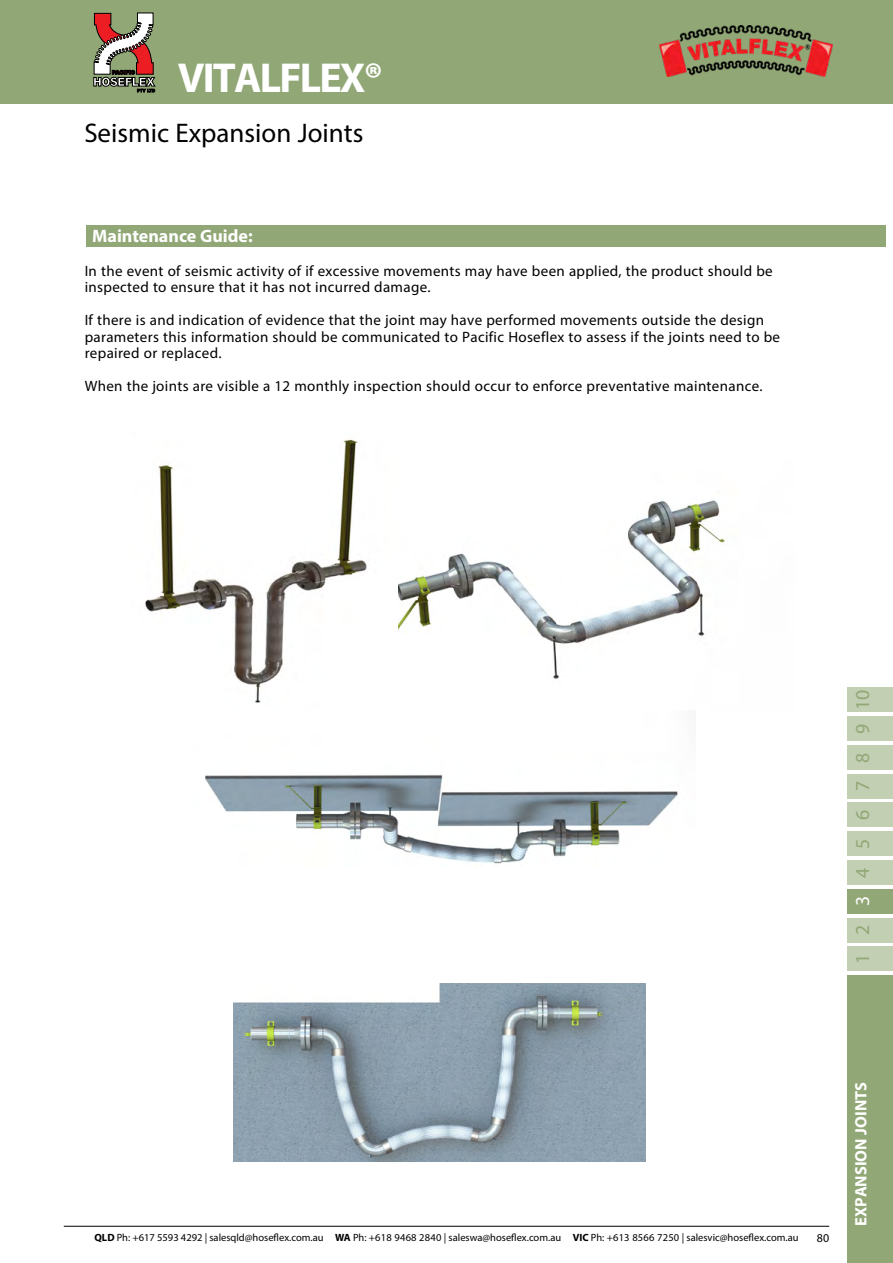
<style>
.page{position:relative;width:893px;height:1263px;background:#fff}
.page>*{position:absolute;margin:0;border:0;box-sizing:border-box;transform-origin:0 0}
.t1{font:700 42px "Myriad Pro";letter-spacing:-.045em;color:#fff}
.t2{font:27px "Myriad Pro";color:#000}
.t3{font:19.8px "Myriad Pro";letter-spacing:.94em;color:#91a776}
.t4{font:700 18px "Myriad Pro";color:#fff}
.t5{font:700 16.5px "Myriad Pro";color:#fff}
.t6{font:15px/16.5px "Myriad Pro";letter-spacing:.02em;color:#000}
.t7{font:12px "Myriad Pro";color:#000}
.t8{font:10.5px "Myriad Pro";color:#000}
.s1{color:#fff}
.s2{font-weight:700}
</style>
<div class="page">
<div style="left:0;top:0;width:893px;height:104px;background:#91a776"></div>
<div style="left:847px;top:947px;width:46px;height:24px;background:#c2cfb2"></div>
<div style="left:847px;top:889px;width:46px;height:24px;background:#91a776"></div>
<div style="left:847px;top:918px;width:46px;height:24px;background:#c2cfb2"></div>
<div style="left:847px;top:832px;width:46px;height:24px;background:#c2cfb2"></div>
<div style="left:847px;top:860px;width:46px;height:24px;background:#c2cfb2"></div>
<div style="left:847px;top:774px;width:46px;height:24px;background:#c2cfb2"></div>
<div style="left:847px;top:803px;width:46px;height:24px;background:#c2cfb2"></div>
<div style="left:847px;top:746px;width:46px;height:24px;background:#c2cfb2"></div>
<div style="left:847px;top:688px;width:46px;height:24px;background:#c2cfb2"></div>
<div style="left:847px;top:717px;width:46px;height:24px;background:#c2cfb2"></div>
<hr style="left:64px;top:1226px;width:765px;height:1px;background:#000">
<div style="left:847px;top:976px;width:46px;height:287px;background:#91a776"></div>
<svg style="left:94px;top:13px;width:61px;height:79px"></svg>
<img style="left:205px;top:774px;width:473px;height:90px">
<img style="left:234px;top:983px;width:411px;height:178px">
<img style="left:398px;top:500px;width:328px;height:179px">
<div style="left:86px;top:225px;width:799px;height:22px;background:#91a776"></div>
<img style="left:145px;top:438px;width:222px;height:265px">
<img style="left:659px;top:26px;width:174px;height:50px">
<h1 class="t1" style="left:178px;top:51px;width:207px">VITALFLEX®</h1>
<h2 class="t2" style="left:84px;top:116px;width:281px">Seismic Expansion Joints</h2>
<p class="t4" style="left:92px;top:224px;width:162px">Maintenance Guide:</p>
<p class="t6" style="left:85px;top:262px;width:689px">In the event of seismic activity of if excessive movements may have been applied, the product should be inspected to ensure that it has not incurred damage.</p>
<p class="t6" style="left:85px;top:312px;width:697px">If there is and indication of evidence that the joint may have performed movements outside the design parameters this information should be communicated to Pacific Hoseflex to assess if the joints need to be repaired or replaced.</p>
<p class="t6" style="left:85px;top:378px;width:679px">When the joints are visible a 12 monthly inspection should occur to enforce preventative maintenance.</p>
<h3 class="t3" style="left:850px;top:964px;width:276px;rotate:-90deg">12<span class="s1">3</span>45678910</h3>
<p class="t8" style="left:94px;top:1231px;width:706px"><span class="s2">QLD</span> Ph: +617 5593 4292 | salesqld@hoseflex.com.au <span class="s2">WA</span> Ph: +618 9468 2840 | saleswa@hoseflex.com.au <span class="s2">VIC</span> Ph: +613 8566 7250 | salesvic@hoseflex.com.au</p>
<p class="t7" style="left:817px;top:1230px;width:14px">80</p>
<p class="t5" style="left:850px;top:1226px;width:145px;rotate:-90deg">EXPANSION JOINTS</p>
</div>
